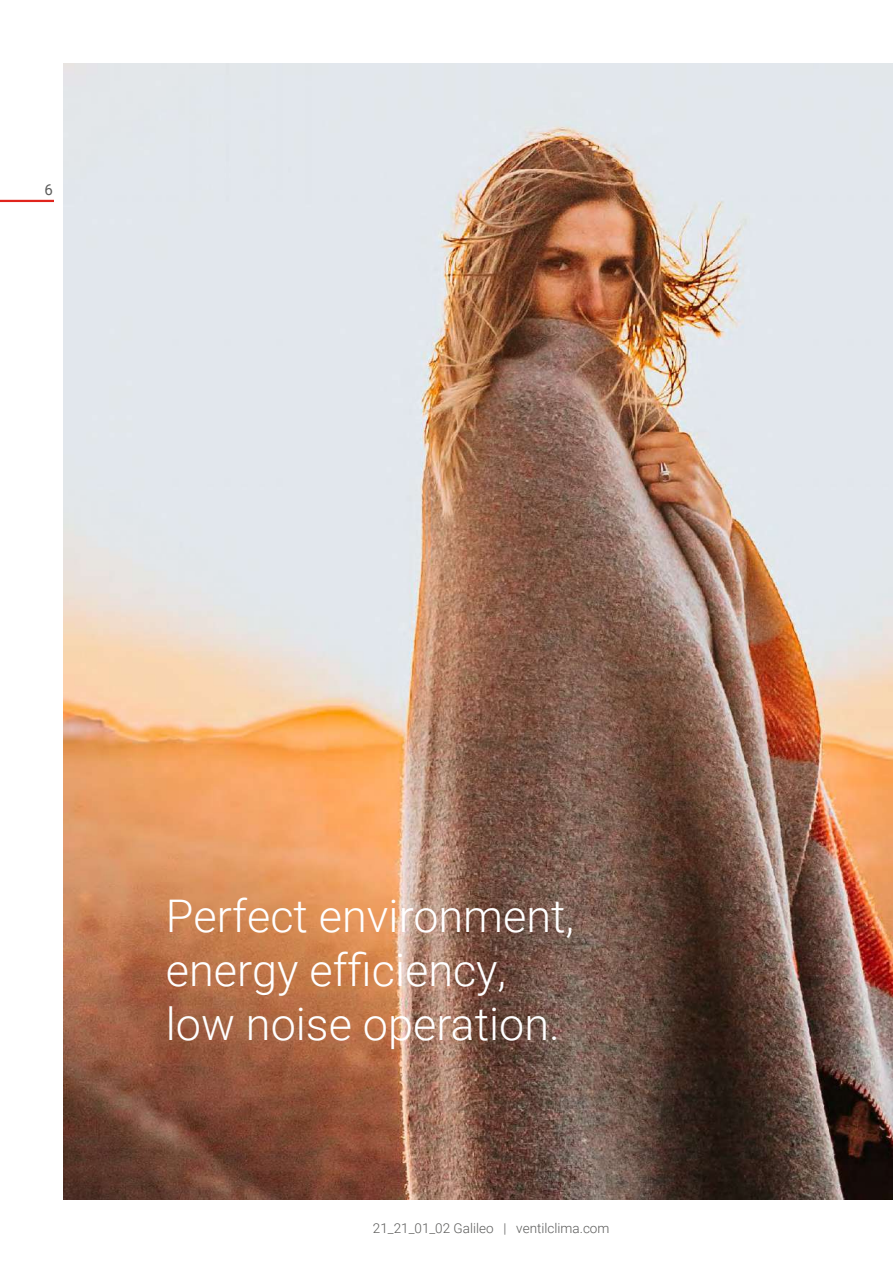
<style>
.page{position:relative;width:893px;height:1263px;background:#fff}
.page>*{position:absolute;margin:0;border:0;box-sizing:border-box;transform-origin:0 0}
.t1{font:300 45px/54px "Roboto";color:#fff}
.t2{font:15px "Roboto";color:#5c5c5b}
.t3{font:300 13.5px "Roboto";color:#5c5c5b}
</style>
<div class="page">
<img style="left:64px;top:64px;width:829px;height:1135px">
<hr style="left:0;top:200px;width:54px;height:2px;background:#e0241c">
<p class="t2" style="left:45px;top:180px;width:10px">6</p>
<p class="t1" style="left:166px;top:887px;width:410px">Perfect environment, energy efficiency, low noise operation.</p>
<p class="t3" style="left:373px;top:1219px;width:238px">21_21_01_02 Galileo | ventilclima.com</p>
</div>
